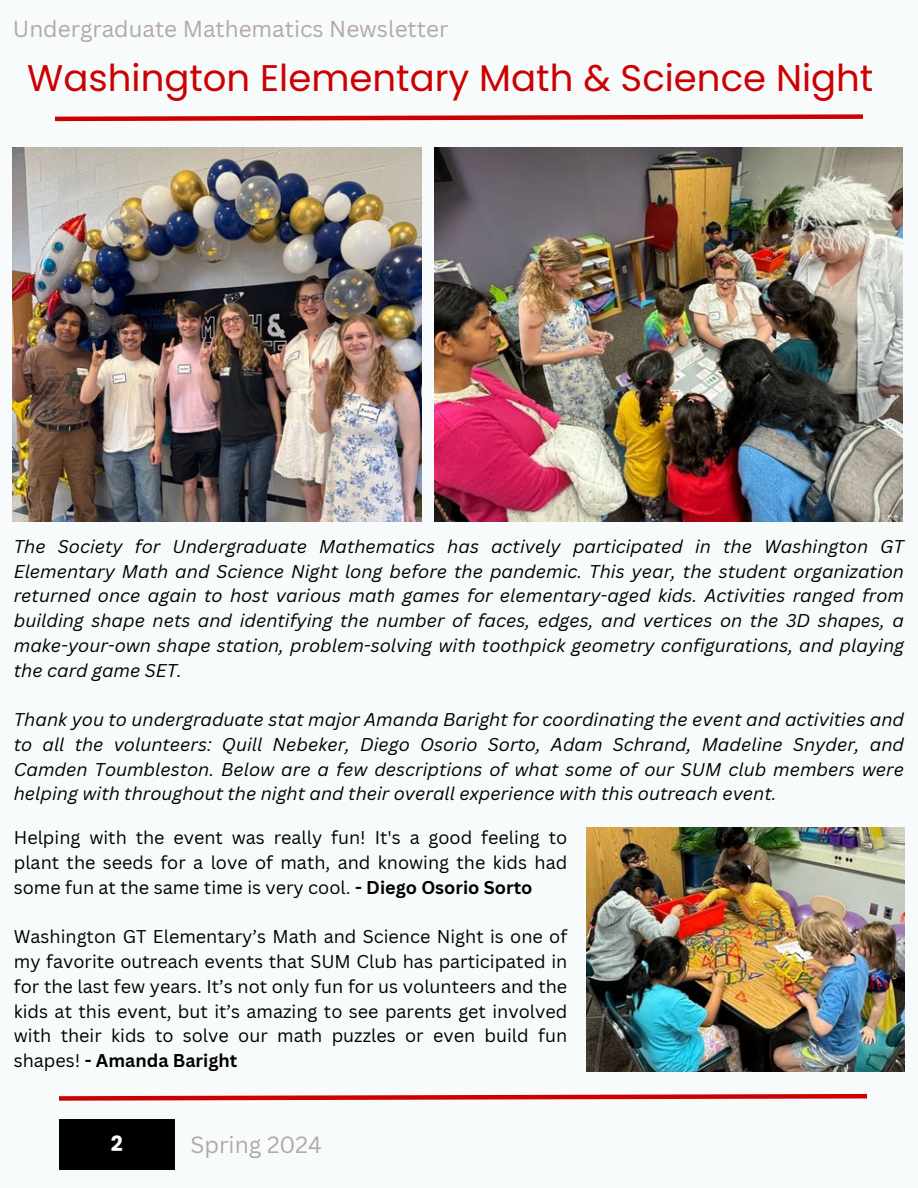
<style>
.page{position:relative;width:918px;height:1188px;background:#f8fbfc}
.page>*{position:absolute;margin:0;border:0;box-sizing:border-box;transform-origin:0 0}
.t1{font:37.05px "Poppins";color:#c00}
.t2{font:22.8px "Canva Sans";color:#b2a8a8}
.t3{font:22.5px "Canva Sans";color:#b2a8a8}
.t4{font:700 21px "Poppins";color:#fff}
.t5{font:italic 18px/24.8px "Canva Sans";color:#000;text-align:justify}
.t6{font:18px/24.8px "Canva Sans";color:#000;text-align:justify}
.s1{font-weight:700}
</style>
<div class="page">
<svg style="left:59px;top:1093px;width:809px;height:8px"></svg>
<div style="left:59px;top:1120px;width:116px;height:50px;background:#000"></div>
<svg style="left:55px;top:114px;width:808px;height:8px"></svg>
<img style="left:13px;top:147px;width:408px;height:375px">
<img style="left:435px;top:147px;width:468px;height:375px">
<img style="left:587px;top:827px;width:317px;height:244px">
<p class="t3" style="left:13px;top:13px;width:437px">Undergraduate Mathematics Newsletter</p>
<p class="t1" style="left:27px;top:52px;width:848px">Washington Elementary Math &amp; Science Night</p>
<p class="t5" style="left:14px;top:534px;width:892px">The Society for Undergraduate Mathematics has actively participated in the Washington GT Elementary Math and Science Night long before the pandemic. This year, the student organization returned once again to host various math games for elementary-aged kids. Activities ranged from building shape nets and identifying the number of faces, edges, and vertices on the 3D shapes, a make-your-own shape station, problem-solving with toothpick geometry configurations, and playing the card game SET.</p>
<p class="t5" style="left:14px;top:707px;width:892px">Thank you to undergraduate stat major Amanda Baright for coordinating the event and activities and to all the volunteers: Quill Nebeker, Diego Osorio Sorto, Adam Schrand, Madeline Snyder, and Camden Toumbleston. Below are a few descriptions of what some of our SUM club members were helping with throughout the night and their overall experience with this outreach event.</p>
<p class="t6" style="left:14px;top:825px;width:555px">Helping with the event was really fun! It's a good feeling to plant the seeds for a love of math, and knowing the kids had some fun at the same time is very cool. <span class="s1">- Diego Osorio Sorto</span></p>
<h2 class="t6" style="left:14px;top:924px;width:555px">Washington GT Elementary’s Math and Science Night is one of my favorite outreach events that SUM Club has participated in for the last few years. It’s not only fun for us volunteers and the kids at this event, but it’s amazing to see parents get involved with their kids to solve our math puzzles or even build fun shapes! <span class="s1">- Amanda Baright</span></h2>
<h2 class="t4" style="left:111px;top:1129px;width:13px">2</h2>
<p class="t2" style="left:190px;top:1128px;width:133px">Spring 2024</p>
</div>
